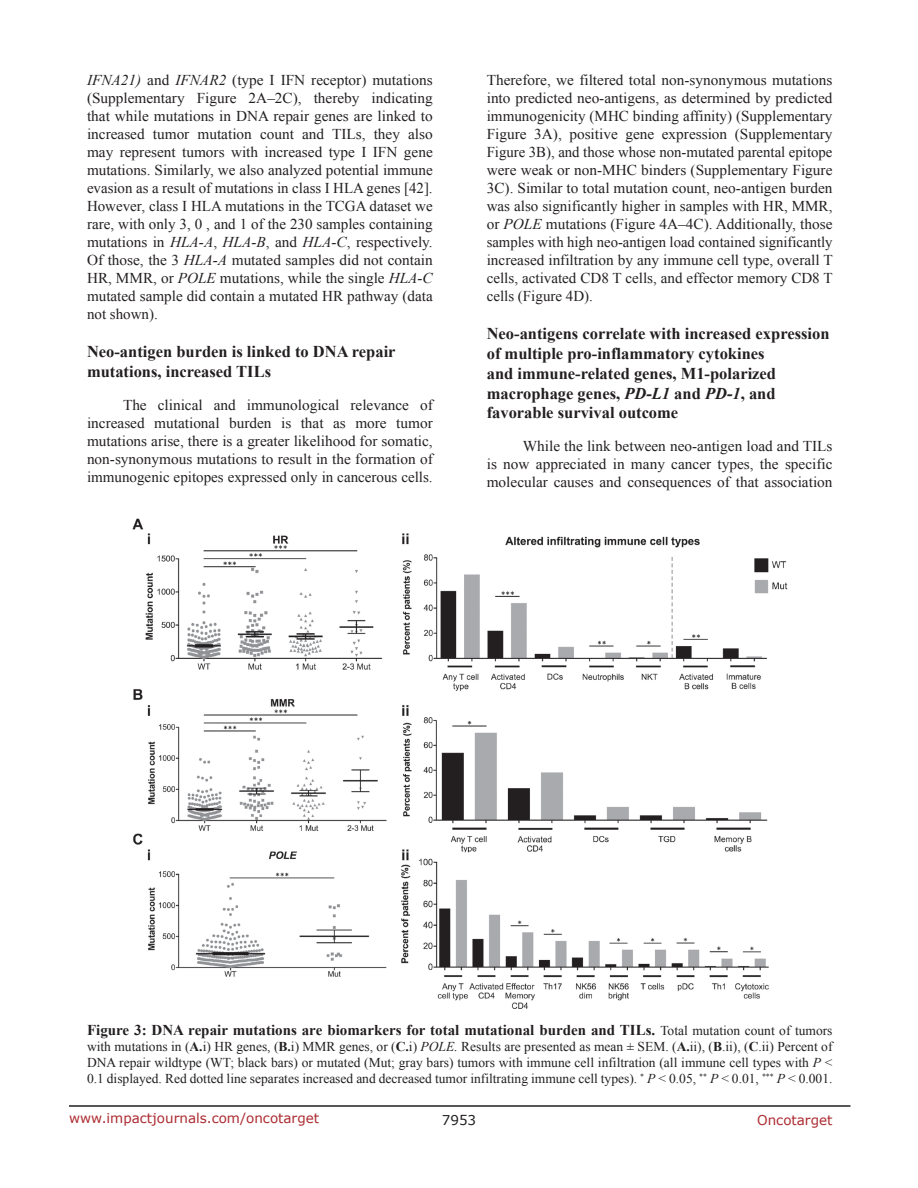
<style>
.page{position:relative;width:918px;height:1188px;background:#fff}
.page>*{position:absolute;margin:0;border:0;box-sizing:border-box;transform-origin:0 0}
.SubHeading_middle{font:700 16.5px/19.8px "Times New Roman";color:#231f20}
.BodyText{font:15px/18px "Times New Roman";color:#231f20;text-align:justify}
.FigureText{font:700 15px "Times New Roman";color:#231f20}
.FigureText-2{font:13.5px/16.2px "Times New Roman";color:#231f20;text-align:justify}
.t1{font:13.5px "Verdana";color:#ac2b31}
.t2{font:13.5px "Verdana";color:#231f20}
.s1{font-style:italic}
.s2{font-weight:400;font-size:13.5px}
.s3{font-weight:700}
</style>
<div class="page">
<hr style="left:69px;top:1105px;width:781px;height:2px;background:#231f20">
<img style="left:132px;top:518px;width:656px;height:491px">
<p class="BodyText" style="left:87px;top:71px;width:347px"><span class="s1">IFNA21)</span> and <span class="s1">IFNAR2</span> (type I IFN receptor) mutations (Supplementary Figure 2A–2C), thereby indicating that while mutations in DNA repair genes are linked to increased tumor mutation count and TILs, they also may represent tumors with increased type I IFN gene mutations. Similarly, we also analyzed potential immune evasion as a result of mutations in class I HLA genes [42].<br>However, class I HLA mutations in the TCGA dataset we rare, with only 3, 0 , and 1 of the 230 samples containing mutations in <span class="s1">HLA-A</span>, <span class="s1">HLA-B</span>, and <span class="s1">HLA-C</span>, respectively.<br>Of those, the 3 <span class="s1">HLA-A</span> mutated samples did not contain HR, MMR, or <span class="s1">POLE</span> mutations, while the single <span class="s1">HLA-C </span>mutated sample did contain a mutated HR pathway (data not shown).</p>
<p class="SubHeading_middle" style="left:87px;top:341px;width:310px">Neo-antigen burden is linked to DNA repair mutations, increased TILs</p>
<p class="BodyText" style="left:87px;top:396px;width:347px;text-indent:36px">The clinical and immunological relevance of increased mutational burden is that as more tumor mutations arise, there is a greater likelihood for somatic, non-synonymous mutations to result in the formation of immunogenic epitopes expressed only in cancerous cells.</p>
<p class="BodyText" style="left:487px;top:71px;width:348px">Therefore, we filtered total non-synonymous mutations into predicted neo-antigens, as determined by predicted immunogenicity (MHC binding affinity) (Supplementary Figure 3A), positive gene expression (Supplementary Figure 3B), and those whose non-mutated parental epitope were weak or non-MHC binders (Supplementary Figure 3C). Similar to total mutation count, neo-antigen burden was also significantly higher in samples with HR, MMR, or <span class="s1">POLE</span> mutations (Figure 4A–4C). Additionally, those samples with high neo-antigen load contained significantly increased infiltration by any immune cell type, overall T cells, activated CD8 T cells, and effector memory CD8 T cells (Figure 4D).</p>
<p class="SubHeading_middle" style="left:487px;top:323px;width:344px">Neo-antigens correlate with increased expression of multiple pro-inflammatory cytokines<br>and immune-related genes, M1-polarized macrophage genes, <span class="s1">PD-L1</span> and <span class="s1">PD-1</span>, and favorable survival outcome</p>
<p class="BodyText" style="left:487px;top:437px;width:347px;text-indent:36px">While the link between neo-antigen load and TILs is now appreciated in many cancer types, the specific molecular causes and consequences of that association</p>
<p class="FigureText" style="left:87px;top:1019px;width:747px">Figure 3: DNA repair mutations are biomarkers for total mutational burden and TILs. <span class="s2">Total mutation count of tumors</span></p>
<p class="FigureText-2" style="left:87px;top:1038px;width:747px">with mutations in (<span class="s3">A.</span>i) HR genes, (<span class="s3">B.</span>i) MMR genes, or (<span class="s3">C.</span>i) <span class="s1">POLE.</span> Results are presented as mean ± SEM. (<span class="s3">A.</span>ii), (<span class="s3">B</span>.ii), (<span class="s3">C</span>.ii) Percent of DNA repair wildtype (WT; black bars) or mutated (Mut; gray bars) tumors with immune cell infiltration (all immune cell types with <span class="s1">P</span> &lt; 0.1 displayed. Red dotted line separates increased and decreased tumor infiltrating immune cell types). <sup>*</sup> <span class="s1">P</span> &lt; 0.05, <sup>**</sup> <span class="s1">P</span> &lt; 0.01, <sup>***</sup> <span class="s1">P</span> &lt; 0.001.</p>
<p class="t1" style="left:69px;top:1109px;width:252px">www.impactjournals.com/oncotarget</p>
<p class="t2" style="left:442px;top:1111px;width:36px">7953</p>
<p class="t1" style="left:757px;top:1111px;width:77px">Oncotarget</p>
</div>
